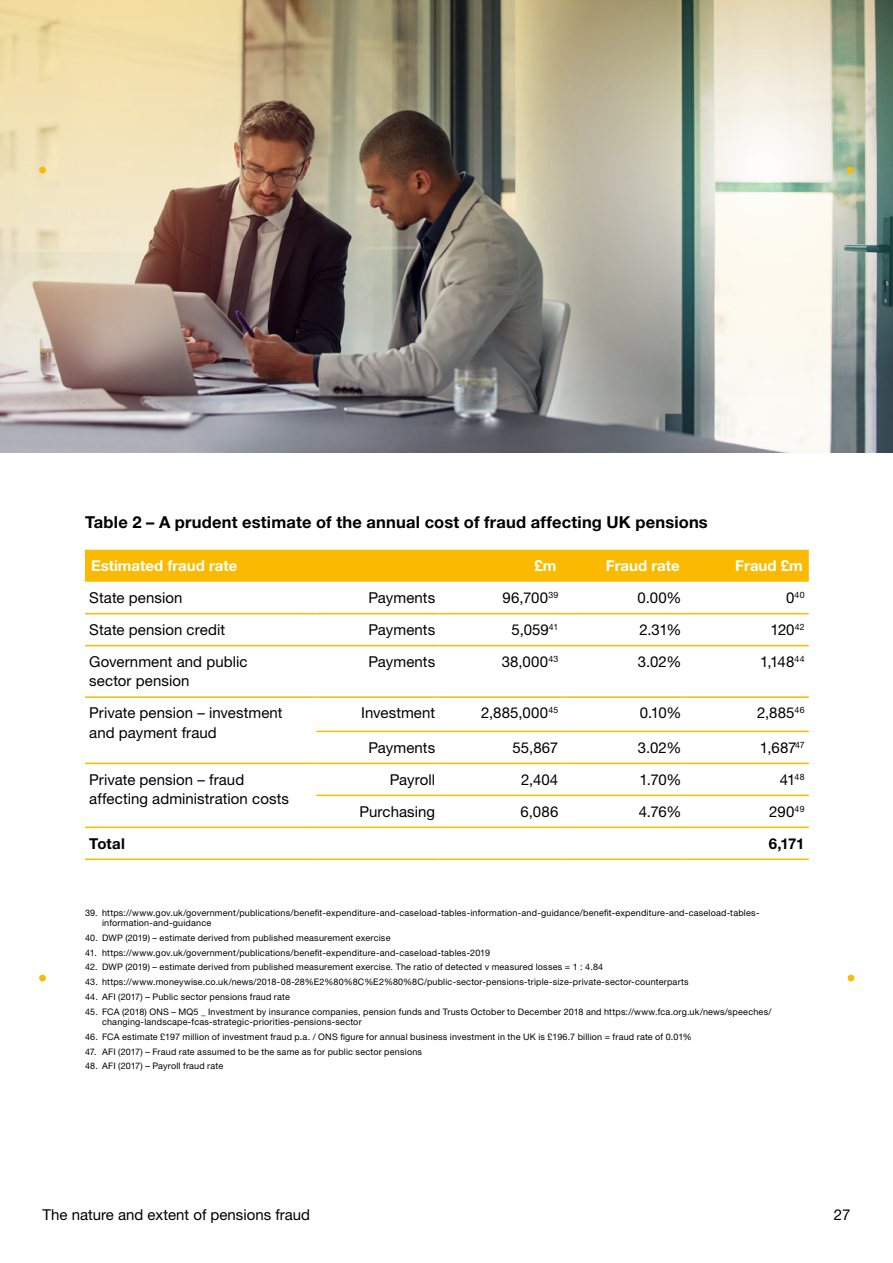
<style>
.page{position:relative;width:893px;height:1263px;background:#fff}
.page>*{position:absolute;margin:0;border:0;box-sizing:border-box;transform-origin:0 0}
.Body_Copy{font:700 16.5px "Helvetica Neue LT Std";letter-spacing:.01em;color:#000}
.Table_Content{font:15px/19.5px "Helvetica Neue LT Std";letter-spacing:.005em;color:#000}
.Table_Header_Titles{font:700 15px "Helvetica Neue LT Std";color:#fff}
.Table_Content-2{font:700 15px "Helvetica Neue LT Std";letter-spacing:-.005em;color:#000}
.t1{font:9px/10.5px "Helvetica Neue LT Std";letter-spacing:.025em;color:#000}
.Table_Content-3{font:8.7px "Helvetica Neue LT Std";color:#000}
.s1{font-size:15px}
</style>
<div class="page">
<img style="left:0;top:395px;width:893px;height:58px">
<img style="left:0;top:0;width:531px;height:395px">
<svg style="left:531px;top:0;width:362px;height:401px;background:#bdbfaf"></svg>
<div style="left:85px;top:550px;width:724px;height:32px;background:#fbba00"></div>
<hr style="left:85px;top:613px;width:231px;height:1px;background:#fbba00">
<hr style="left:316px;top:613px;width:123px;height:1px;background:#fbba00">
<hr style="left:439px;top:613px;width:124px;height:1px;background:#fbba00">
<hr style="left:563px;top:613px;width:123px;height:1px;background:#fbba00">
<hr style="left:686px;top:613px;width:123px;height:1px;background:#fbba00">
<hr style="left:85px;top:645px;width:231px;height:1px;background:#fbba00">
<hr style="left:316px;top:645px;width:123px;height:1px;background:#fbba00">
<hr style="left:439px;top:645px;width:124px;height:1px;background:#fbba00">
<hr style="left:563px;top:645px;width:123px;height:1px;background:#fbba00">
<hr style="left:686px;top:645px;width:123px;height:1px;background:#fbba00">
<hr style="left:85px;top:696px;width:231px;height:2px;background:#fbba00">
<hr style="left:316px;top:696px;width:123px;height:2px;background:#fbba00">
<hr style="left:439px;top:696px;width:124px;height:2px;background:#fbba00">
<hr style="left:563px;top:696px;width:123px;height:2px;background:#fbba00">
<hr style="left:686px;top:696px;width:123px;height:2px;background:#fbba00">
<hr style="left:316px;top:731px;width:123px;height:1px;background:#fbba00">
<hr style="left:439px;top:731px;width:124px;height:1px;background:#fbba00">
<hr style="left:563px;top:731px;width:123px;height:1px;background:#fbba00">
<hr style="left:686px;top:731px;width:123px;height:1px;background:#fbba00">
<hr style="left:85px;top:763px;width:231px;height:1px;background:#fbba00">
<hr style="left:316px;top:763px;width:123px;height:1px;background:#fbba00">
<hr style="left:439px;top:763px;width:124px;height:1px;background:#fbba00">
<hr style="left:563px;top:763px;width:123px;height:1px;background:#fbba00">
<hr style="left:686px;top:763px;width:123px;height:1px;background:#fbba00">
<hr style="left:316px;top:795px;width:123px;height:1px;background:#fbba00">
<hr style="left:439px;top:795px;width:124px;height:1px;background:#fbba00">
<hr style="left:563px;top:795px;width:123px;height:1px;background:#fbba00">
<hr style="left:686px;top:795px;width:123px;height:1px;background:#fbba00">
<hr style="left:85px;top:826px;width:231px;height:2px;background:#fbba00">
<hr style="left:316px;top:826px;width:123px;height:2px;background:#fbba00">
<hr style="left:439px;top:826px;width:124px;height:2px;background:#fbba00">
<hr style="left:563px;top:826px;width:123px;height:2px;background:#fbba00">
<hr style="left:686px;top:826px;width:123px;height:2px;background:#fbba00">
<hr style="left:85px;top:858px;width:231px;height:2px;background:#fbba00">
<hr style="left:316px;top:858px;width:123px;height:2px;background:#fbba00">
<hr style="left:439px;top:858px;width:124px;height:2px;background:#fbba00">
<hr style="left:563px;top:858px;width:123px;height:2px;background:#fbba00">
<hr style="left:686px;top:858px;width:123px;height:2px;background:#fbba00">
<div style="left:39px;top:167px;width:7px;height:6px;background:#fbba00;border-radius:50%"></div>
<div style="left:39px;top:975px;width:7px;height:6px;background:#fbba00;border-radius:50%"></div>
<div style="left:846px;top:167px;width:7px;height:6px;background:#fbba00;border-radius:50%"></div>
<svg style="left:848px;top:975px;width:6px;height:6px"></svg>
<p class="Body_Copy" style="left:85px;top:512px;width:624px">Table 2 – A prudent estimate of the annual cost of fraud affecting UK pensions</p>
<p class="Table_Header_Titles" style="left:91px;top:556px;width:148px">Estimated fraud rate</p>
<p class="Table_Header_Titles" style="left:535px;top:556px;width:23px">£m</p>
<p class="Table_Header_Titles" style="left:606px;top:556px;width:75px">Fraud rate</p>
<p class="Table_Header_Titles" style="left:735px;top:556px;width:69px">Fraud £m</p>
<p class="Table_Content" style="left:89px;top:588px;width:95px">State pension</p>
<p class="Table_Content" style="left:368px;top:588px;width:68px">Payments</p>
<p class="Table_Content" style="left:503px;top:588px;width:57px">96,700<sup>39</sup></p>
<p class="Table_Content" style="left:637px;top:588px;width:46px">0.00%</p>
<p class="Table_Content-3" style="left:786px;top:590px;width:20px"><span class="s1">0</span>40</p>
<p class="Table_Content" style="left:89px;top:620px;width:137px">State pension credit</p>
<p class="Table_Content" style="left:368px;top:620px;width:68px">Payments</p>
<p class="Table_Content" style="left:511px;top:620px;width:48px">5,059<sup>41</sup></p>
<p class="Table_Content" style="left:639px;top:620px;width:44px">2.31%</p>
<p class="Table_Content" style="left:770px;top:620px;width:36px">120<sup>42</sup></p>
<p class="Table_Content" style="left:89px;top:652px;width:160px">Government and public sector pension</p>
<p class="Table_Content" style="left:368px;top:652px;width:68px">Payments</p>
<p class="Table_Content" style="left:502px;top:652px;width:58px">38,000<sup>43</sup></p>
<p class="Table_Content" style="left:638px;top:652px;width:45px">3.02%</p>
<p class="Table_Content" style="left:760px;top:652px;width:46px">1,148<sup>44</sup></p>
<p class="Table_Content" style="left:89px;top:703px;width:195px">Private pension – investment and payment fraud</p>
<p class="Table_Content" style="left:361px;top:703px;width:76px">Investment</p>
<p class="Table_Content" style="left:481px;top:703px;width:79px">2,885,000<sup>45</sup></p>
<p class="Table_Content" style="left:640px;top:703px;width:43px">0.10%</p>
<p class="Table_Content" style="left:757px;top:703px;width:49px">2,885<sup>46</sup></p>
<p class="Table_Content" style="left:368px;top:737px;width:68px">Payments</p>
<p class="Table_Content" style="left:513px;top:737px;width:47px">55,867</p>
<p class="Table_Content" style="left:638px;top:737px;width:45px">3.02%</p>
<p class="Table_Content" style="left:760px;top:737px;width:46px">1,687<sup>47</sup></p>
<p class="Table_Content" style="left:89px;top:769px;width:201px">Private pension – fraud affecting administration costs</p>
<p class="Table_Content" style="left:390px;top:769px;width:47px">Payroll</p>
<p class="Table_Content" style="left:521px;top:769px;width:39px">2,404</p>
<p class="Table_Content" style="left:639px;top:769px;width:44px">1.70%</p>
<p class="Table_Content" style="left:780px;top:769px;width:26px">41<sup>48</sup></p>
<p class="Table_Content" style="left:359px;top:801px;width:77px">Purchasing</p>
<p class="Table_Content" style="left:521px;top:801px;width:39px">6,086</p>
<p class="Table_Content" style="left:639px;top:801px;width:44px">4.76%</p>
<p class="Table_Content" style="left:769px;top:801px;width:37px">290<sup>49</sup></p>
<p class="Table_Content-2" style="left:89px;top:834px;width:37px">Total</p>
<p class="Table_Content-2" style="left:769px;top:834px;width:37px">6,171</p>
<p class="t1" style="left:102px;top:907px;width:659px;text-indent:-17px">39. https://www.gov.uk/government/publications/benefit-expenditure-and-caseload-tables-information-and-guidance/benefit-expenditure-and-caseload-tables&shy;information-and-guidance</p>
<p class="t1" style="left:85px;top:932px;width:307px">40. DWP (2019) – estimate derived from published measurement exercise</p>
<p class="t1" style="left:85px;top:947px;width:407px">41. https://www.gov.uk/government/publications/benefit-expenditure-and-caseload-tables-2019</p>
<p class="t1" style="left:85px;top:962px;width:520px">42. DWP (2019) – estimate derived from published measurement exercise. The ratio of detected v measured losses = 1 : 4.84</p>
<p class="t1" style="left:85px;top:976px;width:605px">43. https://www.moneywise.co.uk/news/2018-08-28%E2%80%8C%E2%80%8C/public-sector-pensions-triple-size-private-sector-counterparts</p>
<p class="t1" style="left:85px;top:991px;width:206px">44. AFI (2017) – Public sector pensions fraud rate</p>
<p class="t1" style="left:102px;top:1006px;width:671px;text-indent:-17px">45. FCA (2018) ONS – MQ5 _ Investment by insurance companies, pension funds and Trusts October to December 2018 and https://www.fca.org.uk/news/speeches/ changing-landscape-fcas-strategic-priorities-pensions-sector</p>
<p class="t1" style="left:85px;top:1031px;width:608px">46. FCA estimate £197 million of investment fraud p.a. / ONS figure for annual business investment in the UK is £196.7 billion = fraud rate of 0.01%</p>
<p class="t1" style="left:85px;top:1046px;width:339px">47. AFI (2017) – Fraud rate assumed to be the same as for public sector pensions</p>
<p class="t1" style="left:85px;top:1061px;width:140px">48. AFI (2017) – Payroll fraud rate</p>
<h2 class="Table_Content" style="left:43px;top:1205px;width:269px">The nature and extent of pensions fraud</h2>
<h2 class="Table_Content" style="left:834px;top:1205px;width:18px">27</h2>
</div>
